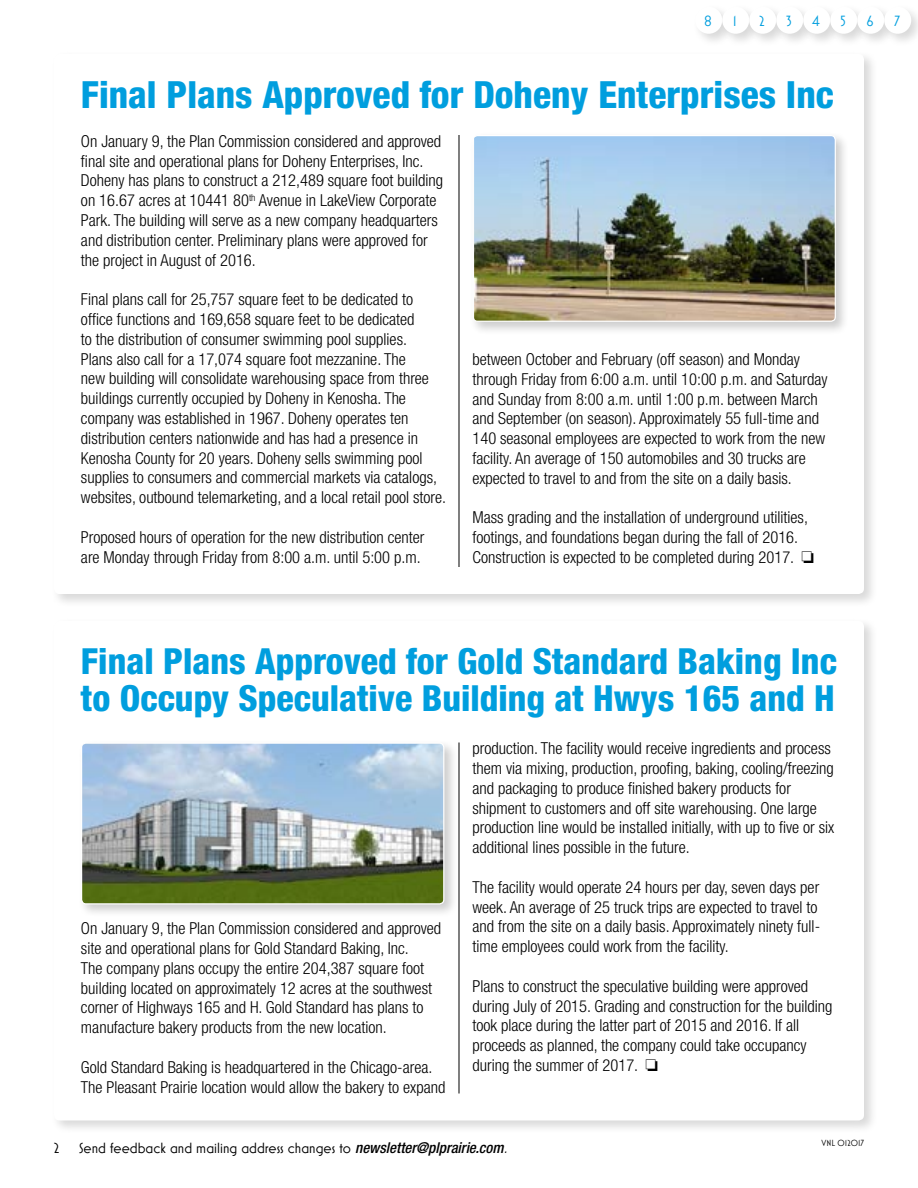
<style>
.page{position:relative;width:918px;height:1188px;background:#fff}
.page>*{position:absolute;margin:0;border:0;box-sizing:border-box;transform-origin:0 0}
.t1{font:800 condensed 37.5px "Helvetica Neue LT Std";color:#009ede}
.t2{font:800 condensed 36px/37.5px "Helvetica Neue LT Std";color:#009ede}
.t3{font:300 condensed 16.5px/19.8px "Helvetica Neue LT Std";color:#000}
.t4{font:15px "Mostra Nuova";color:#000}
.t5{font:15px "Mostra Nuova Alt A";color:#009ede}
.t6{font:9px "Mostra Nuova";color:#000}
.s1{font-family:"Helvetica Neue LT Std";font-weight:500;font-style:italic;font-stretch:condensed}
.s2{font-family:"Helvetica Neue LT Std";font-weight:300;font-style:italic;font-stretch:condensed}
</style>
<div class="page">
<div style="left:51px;top:51px;width:827px;height:557px;background:#000;opacity:.15"></div>
<div style="left:54px;top:54px;width:810px;height:540px;background:#fff;border-radius:5px"></div>
<div style="left:470px;top:132px;width:379px;height:203px;background:#000;opacity:.2"></div>
<img style="left:474px;top:137px;width:360px;height:183px">
<div style="left:472px;top:135px;width:364px;height:187px;border:1px solid #fff;border-radius:4px"></div>
<hr style="left:459px;top:135px;width:1px;height:432px;background:#000">
<div style="left:51px;top:618px;width:827px;height:516px;background:#000;opacity:.15"></div>
<div style="left:54px;top:621px;width:810px;height:499px;background:#fff;border-radius:5px"></div>
<svg style="left:78px;top:594px;width:761px;height:159px"></svg>
<div style="left:78px;top:740px;width:380px;height:178px;background:#000;opacity:.2"></div>
<img style="left:83px;top:743px;width:361px;height:161px">
<div style="left:81px;top:742px;width:363px;height:163px;border:1px solid #fff;border-radius:4px"></div>
<hr style="left:459px;top:742px;width:1px;height:352px;background:#000">
<div style="left:693px;top:4px;width:43px;height:44px;background:#000;opacity:.15"></div>
<div style="left:695px;top:7px;width:27px;height:27px;background:#fff;border-radius:50%"></div>
<div style="left:720px;top:4px;width:43px;height:44px;background:#000;opacity:.15"></div>
<div style="left:722px;top:7px;width:27px;height:27px;background:#fff;border-radius:50%"></div>
<div style="left:747px;top:4px;width:43px;height:44px;background:#000;opacity:.15"></div>
<div style="left:749px;top:7px;width:27px;height:27px;background:#fff;border-radius:50%"></div>
<div style="left:774px;top:4px;width:43px;height:44px;background:#000;opacity:.15"></div>
<div style="left:776px;top:7px;width:27px;height:27px;background:#fff;border-radius:50%"></div>
<div style="left:801px;top:4px;width:43px;height:44px;background:#000;opacity:.15"></div>
<div style="left:803px;top:7px;width:27px;height:27px;background:#fff;border-radius:50%"></div>
<div style="left:828px;top:4px;width:43px;height:44px;background:#000;opacity:.15"></div>
<div style="left:830px;top:7px;width:27px;height:27px;background:#fff;border-radius:50%"></div>
<div style="left:855px;top:4px;width:43px;height:44px;background:#000;opacity:.15"></div>
<div style="left:857px;top:7px;width:27px;height:27px;background:#fff;border-radius:50%"></div>
<div style="left:882px;top:4px;width:36px;height:44px;background:#000;opacity:.15"></div>
<div style="left:884px;top:7px;width:27px;height:27px;background:#fff;border-radius:50%"></div>
<p class="t5" style="left:704px;top:13px;width:9px">8</p>
<p class="t5" style="left:733px;top:13px;width:6px">1</p>
<p class="t5" style="left:759px;top:13px;width:7px">2</p>
<p class="t5" style="left:786px;top:13px;width:7px">3</p>
<p class="t5" style="left:812px;top:13px;width:9px">4</p>
<p class="t5" style="left:840px;top:13px;width:7px">5</p>
<p class="t5" style="left:866px;top:13px;width:9px">6</p>
<p class="t5" style="left:894px;top:13px;width:7px">7</p>
<h1 class="t1" style="left:81px;top:71px;width:754px">Final Plans Approved for Doheny Enterprises Inc</h1>
<p class="t3" style="left:81px;top:131px;width:364px">On January 9, the Plan Commission considered and approved final site and operational plans for Doheny Enterprises, Inc.<br>Doheny has plans to construct a 212,489 square foot building on 16.67 acres at 10441 80<sup>th</sup> Avenue in LakeView Corporate Park. The building will serve as a new company headquarters and distribution center. Preliminary plans were approved for the project in August of 2016.</p>
<p class="t3" style="left:81px;top:289px;width:367px">Final plans call for 25,757 square feet to be dedicated to office functions and 169,658 square feet to be dedicated<br>to the distribution of consumer swimming pool supplies.<br>Plans also call for a 17,074 square foot mezzanine. The<br>new building will consolidate warehousing space from three buildings currently occupied by Doheny in Kenosha. The company was established in 1967. Doheny operates ten distribution centers nationwide and has had a presence in Kenosha County for 20 years. Doheny sells swimming pool supplies to consumers and commercial markets via catalogs, websites, outbound telemarketing, and a local retail pool store.</p>
<p class="t3" style="left:81px;top:527px;width:345px">Proposed hours of operation for the new distribution center are Monday through Friday from 8:00 a.m. until 5:00 p.m.</p>
<p class="t3" style="left:472px;top:349px;width:357px">between October and February (off season) and Monday through Friday from 6:00 a.m. until 10:00 p.m. and Saturday and Sunday from 8:00 a.m. until 1:00 p.m. between March and September (on season). Approximately 55 full-time and 140 seasonal employees are expected to work from the new facility. An average of 150 automobiles and 30 trucks are expected to travel to and from the site on a daily basis.</p>
<p class="t3" style="left:472px;top:507px;width:343px">Mass grading and the installation of underground utilities, footings, and foundations began during the fall of 2016.<br>Construction is expected to be completed during 2017. □</p>
<h2 class="t2" style="left:81px;top:642px;width:757px">Final Plans Approved for Gold Standard Baking Inc to Occupy Speculative Building at Hwys 165 and H</h2>
<p class="t3" style="left:472px;top:738px;width:363px">production. The facility would receive ingredients and process them via mixing, production, proofing, baking, cooling/freezing and packaging to produce finished bakery products for shipment to customers and off site warehousing. One large production line would be installed initially, with up to five or six additional lines possible in the future.</p>
<p class="t3" style="left:472px;top:877px;width:349px">The facility would operate 24 hours per day, seven days per week. An average of 25 truck trips are expected to travel to and from the site on a daily basis. Approximately ninety full&shy;time employees could work from the facility.</p>
<p class="t3" style="left:472px;top:976px;width:362px">Plans to construct the speculative building were approved during July of 2015. Grading and construction for the building took place during the latter part of 2015 and 2016. If all proceeds as planned, the company could take occupancy during the summer of 2017. □</p>
<p class="t3" style="left:81px;top:918px;width:362px">On January 9, the Plan Commission considered and approved site and operational plans for Gold Standard Baking, Inc.<br>The company plans occupy the entire 204,387 square foot building located on approximately 12 acres at the southwest corner of Highways 165 and H. Gold Standard has plans to manufacture bakery products from the new location.</p>
<p class="t3" style="left:81px;top:1057px;width:366px">Gold Standard Baking is headquartered in the Chicago-area.<br>The Pleasant Prairie location would allow the bakery to expand</p>
<p class="t4" style="left:54px;top:1139px;width:7px">2</p>
<p class="t4" style="left:79px;top:1139px;width:430px">Send feedback and mailing address changes to <span class="s1">newsletter@plprairie.com</span><span class="s2">.</span></p>
<p class="t6" style="left:822px;top:1138px;width:44px">VNL 012017</p>
</div>
